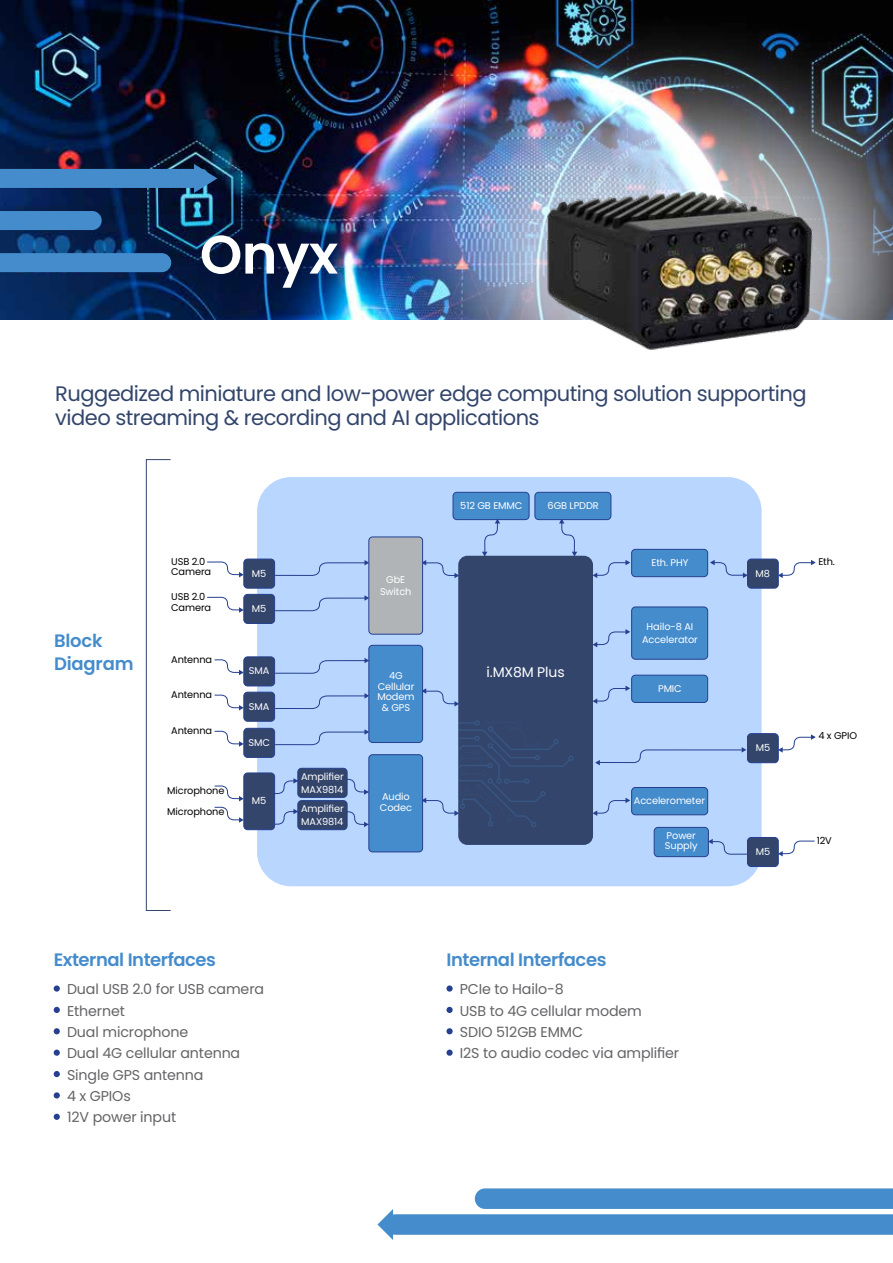
<style>
.page{position:relative;width:893px;height:1263px;background:#fff}
.page>*{position:absolute;margin:0;border:0;box-sizing:border-box;transform-origin:0 0}
.t1{font:600 54px "Poppins";color:#fff}
.t2{font:21px/24px "Poppins";letter-spacing:-.025em;color:#33456b}
.t3{font:600 18px/22.5px "Poppins";letter-spacing:-.025em;color:#458ccc}
.t4{font:14.25px/21.3px "Poppins";letter-spacing:-.01em;color:#636466}
.t5{font:13.95px "Poppins";letter-spacing:-.01em;color:#fff}
.t6{font:9.75px/12.6px "Poppins";letter-spacing:-.01em;color:#fff}
.t7{font:9.75px/10.5px "Poppins";letter-spacing:-.01em;color:#000}
</style>
<div class="page">
<img style="left:0;top:0;width:893px;height:320px">
<div style="left:357px;top:2px;width:536px;height:535px;background:#fff;opacity:.75"></div>
<img style="left:529px;top:176px;width:293px;height:192px">
<div style="left:54px;top:985px;width:6px;height:7px;background:#25408f;border-radius:50%"></div>
<svg style="left:54px;top:1007px;width:6px;height:6px"></svg>
<svg style="left:54px;top:1028px;width:6px;height:6px"></svg>
<div style="left:54px;top:1049px;width:6px;height:7px;background:#25408f;border-radius:50%"></div>
<svg style="left:54px;top:1071px;width:6px;height:6px"></svg>
<svg style="left:54px;top:1092px;width:6px;height:6px"></svg>
<svg style="left:54px;top:1114px;width:6px;height:6px"></svg>
<svg style="left:446px;top:985px;width:7px;height:7px"></svg>
<div style="left:446px;top:1007px;width:7px;height:6px;background:#25408f;border-radius:50%"></div>
<div style="left:446px;top:1028px;width:7px;height:6px;background:#25408f;border-radius:50%"></div>
<svg style="left:446px;top:1049px;width:7px;height:7px"></svg>
<div style="left:0;top:211px;width:102px;height:19px;background:#458ccc"></div>
<div style="left:0;top:253px;width:171px;height:19px;background:#458ccc"></div>
<svg style="left:0;top:164px;width:217px;height:29px;background:#32649a"></svg>
<svg style="left:377px;top:1188px;width:516px;height:52px"></svg>
<div style="left:146px;top:459px;width:25px;height:452px;border:1px solid #33456b"></div>
<div style="left:257px;top:477px;width:505px;height:409px;background:#b8d6ff;border-radius:34px"></div>
<svg style="left:595px;top:747px;width:151px;height:18px"></svg>
<div style="left:453px;top:492px;width:76px;height:28px;background:#458ccc;border-radius:4px"></div>
<div style="left:453px;top:492px;width:76px;height:28px;border:1px solid #25408f;border-radius:4px"></div>
<div style="left:535px;top:492px;width:76px;height:28px;background:#458ccc;border-radius:4px"></div>
<div style="left:535px;top:492px;width:76px;height:28px;border:1px solid #25408f;border-radius:4px"></div>
<div style="left:632px;top:549px;width:76px;height:28px;background:#458ccc;border-radius:4px"></div>
<div style="left:631px;top:549px;width:77px;height:28px;border:1px solid #25408f;border-radius:4px"></div>
<div style="left:632px;top:675px;width:76px;height:27px;background:#458ccc;border-radius:4px"></div>
<div style="left:631px;top:675px;width:77px;height:28px;border:1px solid #25408f;border-radius:4px"></div>
<div style="left:632px;top:787px;width:76px;height:28px;background:#458ccc;border-radius:4px"></div>
<div style="left:631px;top:787px;width:77px;height:28px;border:1px solid #25408f;border-radius:4px"></div>
<div style="left:632px;top:607px;width:76px;height:52px;background:#458ccc;border-radius:4px"></div>
<div style="left:631px;top:607px;width:77px;height:52px;border:1px solid #25408f;border-radius:4px"></div>
<div style="left:458px;top:556px;width:135px;height:289px;background:#33456b;border-radius:9px"></div>
<svg style="left:423px;top:560px;width:36px;height:18px"></svg>
<svg style="left:592px;top:560px;width:38px;height:18px"></svg>
<svg style="left:593px;top:686px;width:37px;height:18px"></svg>
<svg style="left:593px;top:798px;width:37px;height:18px"></svg>
<svg style="left:593px;top:629px;width:37px;height:18px"></svg>
<svg style="left:710px;top:560px;width:38px;height:18px"></svg>
<svg style="left:778px;top:560px;width:38px;height:18px"></svg>
<svg style="left:779px;top:734px;width:37px;height:19px"></svg>
<svg style="left:779px;top:840px;width:36px;height:16px"></svg>
<svg style="left:709px;top:839px;width:38px;height:16px"></svg>
<svg style="left:423px;top:688px;width:36px;height:18px"></svg>
<svg style="left:421px;top:720px;width:153px;height:113px"></svg>
<svg style="left:347px;top:779px;width:21px;height:16px"></svg>
<svg style="left:275px;top:809px;width:22px;height:16px"></svg>
<svg style="left:347px;top:811px;width:21px;height:16px"></svg>
<svg style="left:275px;top:778px;width:22px;height:16px"></svg>
<svg style="left:207px;top:561px;width:36px;height:16px"></svg>
<svg style="left:214px;top:659px;width:29px;height:16px"></svg>
<svg style="left:207px;top:596px;width:36px;height:17px"></svg>
<svg style="left:214px;top:694px;width:29px;height:16px"></svg>
<svg style="left:214px;top:730px;width:29px;height:17px"></svg>
<svg style="left:214px;top:785px;width:29px;height:38px"></svg>
<svg style="left:482px;top:519px;width:18px;height:37px"></svg>
<svg style="left:559px;top:519px;width:18px;height:37px"></svg>
<div style="left:654px;top:827px;width:54px;height:30px;background:#458ccc;border-radius:4px"></div>
<div style="left:654px;top:827px;width:55px;height:30px;border:1px solid #25408f;border-radius:4px"></div>
<div style="left:369px;top:537px;width:54px;height:97px;background:#b1b4b6;border-radius:4px"></div>
<div style="left:368px;top:537px;width:55px;height:97px;border:1px solid #25408f;border-radius:4px"></div>
<div style="left:369px;top:645px;width:54px;height:97px;background:#458ccc;border-radius:4px"></div>
<div style="left:368px;top:645px;width:55px;height:98px;border:1px solid #25408f;border-radius:4px"></div>
<div style="left:369px;top:755px;width:54px;height:97px;background:#458ccc;border-radius:4px"></div>
<div style="left:368px;top:754px;width:55px;height:98px;border:1px solid #25408f;border-radius:4px"></div>
<svg style="left:274px;top:560px;width:95px;height:16px"></svg>
<svg style="left:275px;top:658px;width:94px;height:16px"></svg>
<svg style="left:274px;top:595px;width:95px;height:16px"></svg>
<svg style="left:274px;top:693px;width:95px;height:16px"></svg>
<svg style="left:274px;top:729px;width:95px;height:16px"></svg>
<div style="left:244px;top:559px;width:31px;height:29px;background:#33456b;border-radius:4px"></div>
<div style="left:243px;top:559px;width:32px;height:29px;border:1px solid #25408f;border-radius:4px"></div>
<div style="left:747px;top:559px;width:31px;height:29px;background:#33456b;border-radius:4px"></div>
<div style="left:747px;top:559px;width:32px;height:29px;border:1px solid #25408f;border-radius:4px"></div>
<div style="left:747px;top:734px;width:31px;height:29px;background:#33456b;border-radius:4px"></div>
<div style="left:747px;top:733px;width:32px;height:30px;border:1px solid #25408f;border-radius:4px"></div>
<div style="left:747px;top:837px;width:31px;height:29px;background:#33456b;border-radius:4px"></div>
<div style="left:747px;top:837px;width:32px;height:30px;border:1px solid #25408f;border-radius:4px"></div>
<div style="left:244px;top:657px;width:31px;height:29px;background:#33456b;border-radius:4px"></div>
<div style="left:243px;top:656px;width:32px;height:30px;border:1px solid #25408f;border-radius:4px"></div>
<div style="left:244px;top:594px;width:31px;height:29px;background:#33456b;border-radius:4px"></div>
<div style="left:243px;top:594px;width:32px;height:30px;border:1px solid #25408f;border-radius:4px"></div>
<div style="left:244px;top:692px;width:31px;height:29px;background:#33456b;border-radius:4px"></div>
<div style="left:243px;top:692px;width:32px;height:30px;border:1px solid #25408f;border-radius:4px"></div>
<div style="left:244px;top:728px;width:31px;height:29px;background:#33456b;border-radius:4px"></div>
<div style="left:243px;top:728px;width:32px;height:30px;border:1px solid #25408f;border-radius:4px"></div>
<div style="left:298px;top:768px;width:49px;height:29px;background:#33456b;border-radius:4px"></div>
<div style="left:297px;top:768px;width:50px;height:30px;border:1px solid #25408f;border-radius:4px"></div>
<div style="left:298px;top:801px;width:49px;height:29px;background:#33456b;border-radius:4px"></div>
<div style="left:297px;top:800px;width:50px;height:30px;border:1px solid #25408f;border-radius:4px"></div>
<div style="left:244px;top:773px;width:31px;height:57px;background:#33456b;border-radius:4px"></div>
<div style="left:243px;top:773px;width:32px;height:57px;border:1px solid #25408f;border-radius:4px"></div>
<h1 class="t1" style="left:200px;top:223px;width:140px">Onyx</h1>
<h2 class="t2" style="left:55px;top:381px;width:753px">Ruggedized miniature and low-power edge computing solution supporting video streaming &amp; recording and AI applications</h2>
<p class="t6" style="left:460px;top:499px;width:64px">512 GB EMMC</p>
<p class="t6" style="left:548px;top:499px;width:53px">6GB LPDDR</p>
<p class="t3" style="left:54px;top:630px;width:81px">Block<br>Diagram</p>
<p class="t7" style="left:171px;top:556px;width:42px">USB 2.0<br>Camera</p>
<p class="t7" style="left:818px;top:556px;width:18px">Eth.</p>
<p class="t6" style="left:651px;top:557px;width:38px">Eth. PHY</p>
<p class="t6" style="left:756px;top:567px;width:16px">M8</p>
<p class="t6" style="left:252px;top:567px;width:16px">M5</p>
<p class="t6" style="left:380px;top:573px;width:33px;text-align:center">GbE<br>Switch</p>
<p class="t7" style="left:171px;top:591px;width:42px">USB 2.0<br>Camera</p>
<p class="t6" style="left:252px;top:602px;width:16px">M5</p>
<p class="t7" style="left:171px;top:654px;width:43px">Antenna</p>
<p class="t7" style="left:171px;top:689px;width:43px">Antenna</p>
<p class="t7" style="left:171px;top:725px;width:43px">Antenna</p>
<p class="t7" style="left:167px;top:779px;width:59px;line-height:21.3px">Microphone<br>Microphone</p>
<p class="t6" style="left:249px;top:665px;width:22px">SMA</p>
<p class="t6" style="left:249px;top:700px;width:22px">SMA</p>
<p class="t6" style="left:248px;top:736px;width:23px">SMC</p>
<p class="t6" style="left:252px;top:794px;width:16px">M5</p>
<p class="t6" style="left:301px;top:770px;width:44px">Amplifier<br>MAX9814</p>
<p class="t6" style="left:301px;top:802px;width:44px">Amplifier<br>MAX9814</p>
<p class="t6" style="left:377px;top:670px;width:39px;line-height:10.8px;text-align:center">4G<br>Cellular<br>Modem &amp; GPS</p>
<p class="t6" style="left:380px;top:791px;width:34px;line-height:10.8px">Audio<br>Codec</p>
<p class="t5" style="left:487px;top:664px;width:80px">.i MX8M Plus</p>
<p class="t6" style="left:642px;top:621px;width:57px;text-align:center">Hailo-8 AI<br>Accelerator</p>
<p class="t6" style="left:658px;top:682px;width:25px">PMIC</p>
<p class="t6" style="left:634px;top:795px;width:73px">Accelerometer</p>
<p class="t6" style="left:665px;top:830px;width:34px;line-height:10.5px">Power<br>Supply</p>
<p class="t6" style="left:756px;top:741px;width:16px">M5</p>
<p class="t6" style="left:756px;top:845px;width:16px">M5</p>
<p class="t7" style="left:818px;top:731px;width:40px">4 x GPIO</p>
<p class="t7" style="left:817px;top:835px;width:17px">12V</p>
<p class="t3" style="left:54px;top:949px;width:164px">External Interfaces</p>
<p class="t3" style="left:446px;top:949px;width:161px">Internal Interfaces</p>
<p class="t4" style="left:67px;top:978px;width:199px">Dual USB 2.0 for USB camera<br>Ethernet<br>Dual microphone<br>Dual 4G cellular antenna<br>Single GPS antenna<br>4 x GPIOs<br>12V power input</p>
<p class="t4" style="left:460px;top:978px;width:221px">PCIe to Hailo-8<br>USB to 4G cellular modem<br>SDIO 512GB EMMC<br>S2 I to audio codec via amplifier</p>
</div>
